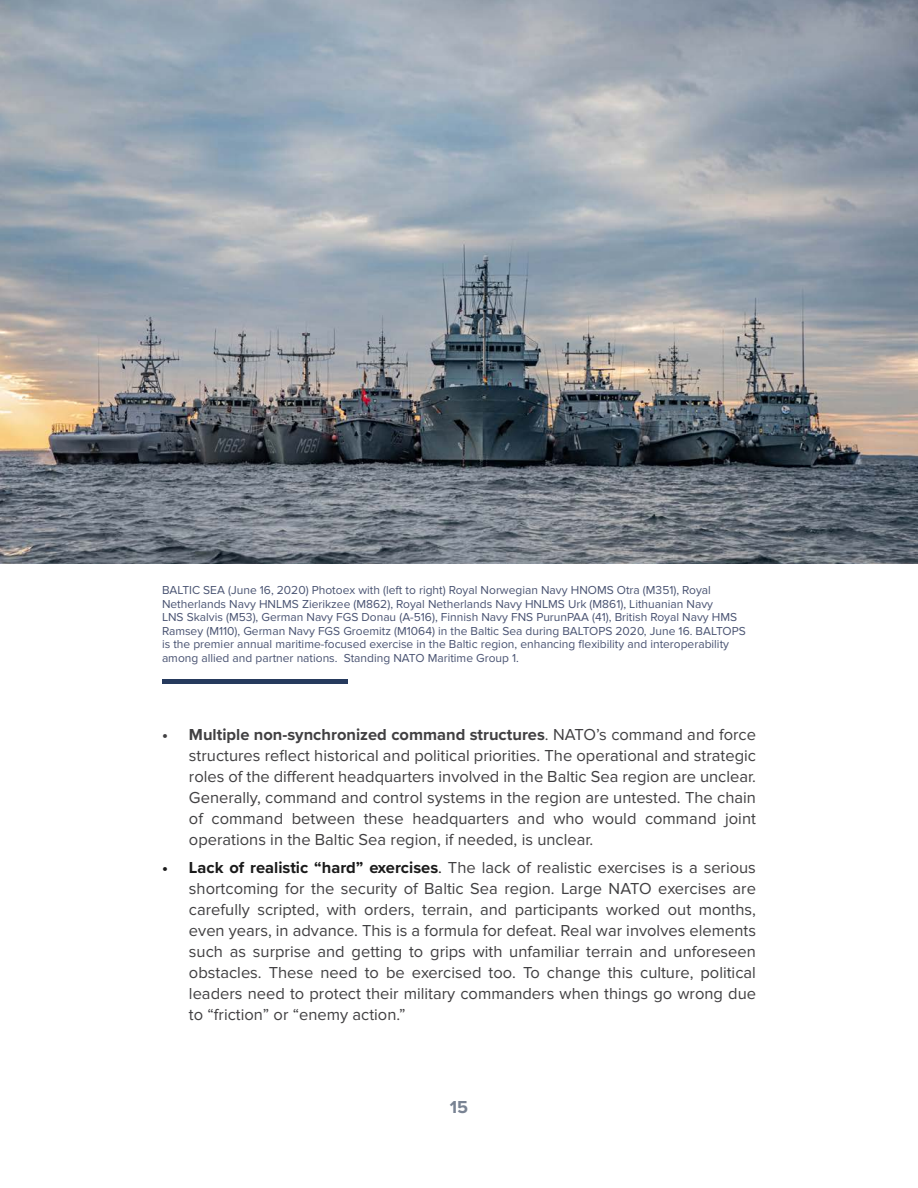
<style>
.page{position:relative;width:918px;height:1188px;background:#fff}
.page>*{position:absolute;margin:0;border:0;box-sizing:border-box;transform-origin:0 0}
.t1{font:700 18px "Proxima Nova";color:#798393}
.t2{font:16.5px/21px "Proxima Nova";color:#414042;text-align:justify}
.t3{font:12px/13.5px "Proxima Nova";color:#495372}
.s1{font-weight:700}
.s2{font-weight:700;color:#1a1a1a}
.s3{color:#1a1a1a}
</style>
<div class="page">
<div style="left:162px;top:679px;width:186px;height:5px;background:#263a5d"></div>
<img style="left:1px;top:0;width:917px;height:563px">
<p class="t3" style="left:162px;top:583px;width:585px">BALTIC SEA (June 16, 2020) Photoex with (left to right) Royal Norwegian Navy HNOMS Otra (M351), Royal Netherlands Navy HNLMS Zierikzee (M862), Royal Netherlands Navy HNLMS Urk (M861), Lithuanian Navy<br>LNS Skalvis (M53), German Navy FGS Donau (A-516), Finnish Navy FNS PurunPAA (41), British Royal Navy HMS Ramsey (M110), German Navy FGS Groemitz (M1064) in the Baltic Sea during BALTOPS 2020, June 16. BALTOPS is the premier annual maritime-focused exercise in the Baltic region, enhancing flexibility and interoperability among allied and partner nations. Standing NATO Maritime Group 1.</p>
<p class="t2" style="left:189px;top:725px;width:569px;text-indent:-27px"><span class="s1">• Multiple non-synchronized command structures</span>. NATO’s command and force structures reflect historical and political priorities. The operational and strategic roles of the different headquarters involved in the Baltic Sea region are unclear.<br>Generally, command and control systems in the region are untested. The chain of command between these headquarters and who would command joint operations in the Baltic Sea region, if needed, is unclear.</p>
<p class="t2" style="left:189px;top:857px;width:569px;text-indent:-27px"><span class="s2">• Lack of realistic “hard” exercises</span><span class="s3">.</span> The lack of realistic exercises is a serious shortcoming for the security of Baltic Sea region. Large NATO exercises are carefully scripted, with orders, terrain, and participants worked out months, even years, in advance. This is a formula for defeat. Real war involves elements such as surprise and getting to grips with unfamiliar terrain and unforeseen obstacles. These need to be exercised too. To change this culture, political leaders need to protect their military commanders when things go wrong due to “friction” or “enemy action.”</p>
<p class="t1" style="left:450px;top:1094px;width:20px">15</p>
</div>
